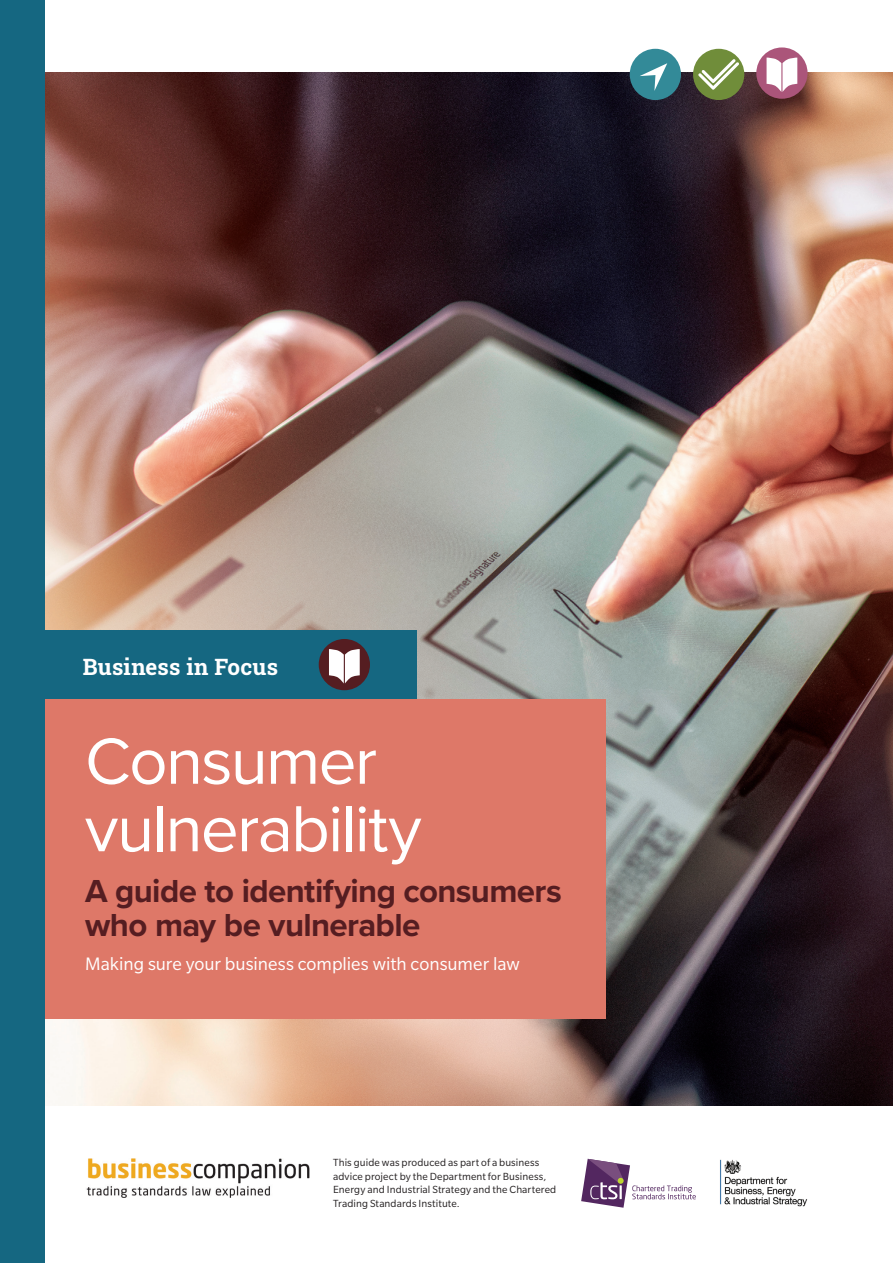
<style>
.page{position:relative;width:893px;height:1263px;background:#fff}
.page>*{position:absolute;margin:0;border:0;box-sizing:border-box;transform-origin:0 0}
._1__Body_copy{font:67.5px/67.5px "Proxima Nova";letter-spacing:-.03em;color:#fff}
._1__Body_copy-2{font:700 33px/34.5px "Proxima Nova";letter-spacing:-.02em;color:#551d21}
._1__Body_copy-3{font:700 22.5px "Roboto Slab";letter-spacing:.005em;color:#fff}
._1__Body_copy-4{font:19.65px "Slate Pro";color:#fff}
._1__Body_copy-5{font:11.25px/13.5px "Slate Pro";letter-spacing:.01em;color:#231f20}
</style>
<div class="page">
<img style="left:45px;top:72px;width:848px;height:1034px">
<svg style="left:581px;top:1159px;width:115px;height:49px"></svg>
<img style="left:720px;top:1159px;width:88px;height:47px">
<img style="left:86px;top:1159px;width:224px;height:39px">
<div style="left:13px;top:630px;width:404px;height:69px;background:#156781"></div>
<div style="left:43px;top:699px;width:563px;height:319px;background:#de7868"></div>
<div style="left:319px;top:639px;width:51px;height:51px;background:#551d21;border-radius:50%"></div>
<svg style="left:329px;top:649px;width:31px;height:34px"></svg>
<div style="left:0;top:0;width:45px;height:1263px;background:#156781"></div>
<div style="left:693px;top:49px;width:51px;height:51px;background:#708d3a;border-radius:50%"></div>
<svg style="left:698px;top:59px;width:41px;height:31px"></svg>
<div style="left:756px;top:47px;width:52px;height:52px;background:#ab557a;border-radius:50%"></div>
<svg style="left:767px;top:58px;width:30px;height:34px"></svg>
<div style="left:630px;top:49px;width:51px;height:51px;background:#338a98;border-radius:50%"></div>
<svg style="left:640px;top:63px;width:27px;height:28px"></svg>
<p class="_1__Body_copy-3" style="left:83px;top:651px;width:197px">Business in Focus</p>
<p class="_1__Body_copy" style="left:85px;top:724px;width:338px">Consumer vulnerability</p>
<p class="_1__Body_copy-2" style="left:85px;top:873px;width:478px">A guide to identifying consumers who may be vulnerable</p>
<p class="_1__Body_copy-4" style="left:85px;top:954px;width:436px">Making sure your business complies with consumer law</p>
<p class="_1__Body_copy-5" style="left:333px;top:1156px;width:225px">This guide was produced as part of a business advice project by the Department for Business, Energy and Industrial Strategy and the Chartered Trading Standards Institute.</p>
</div>
